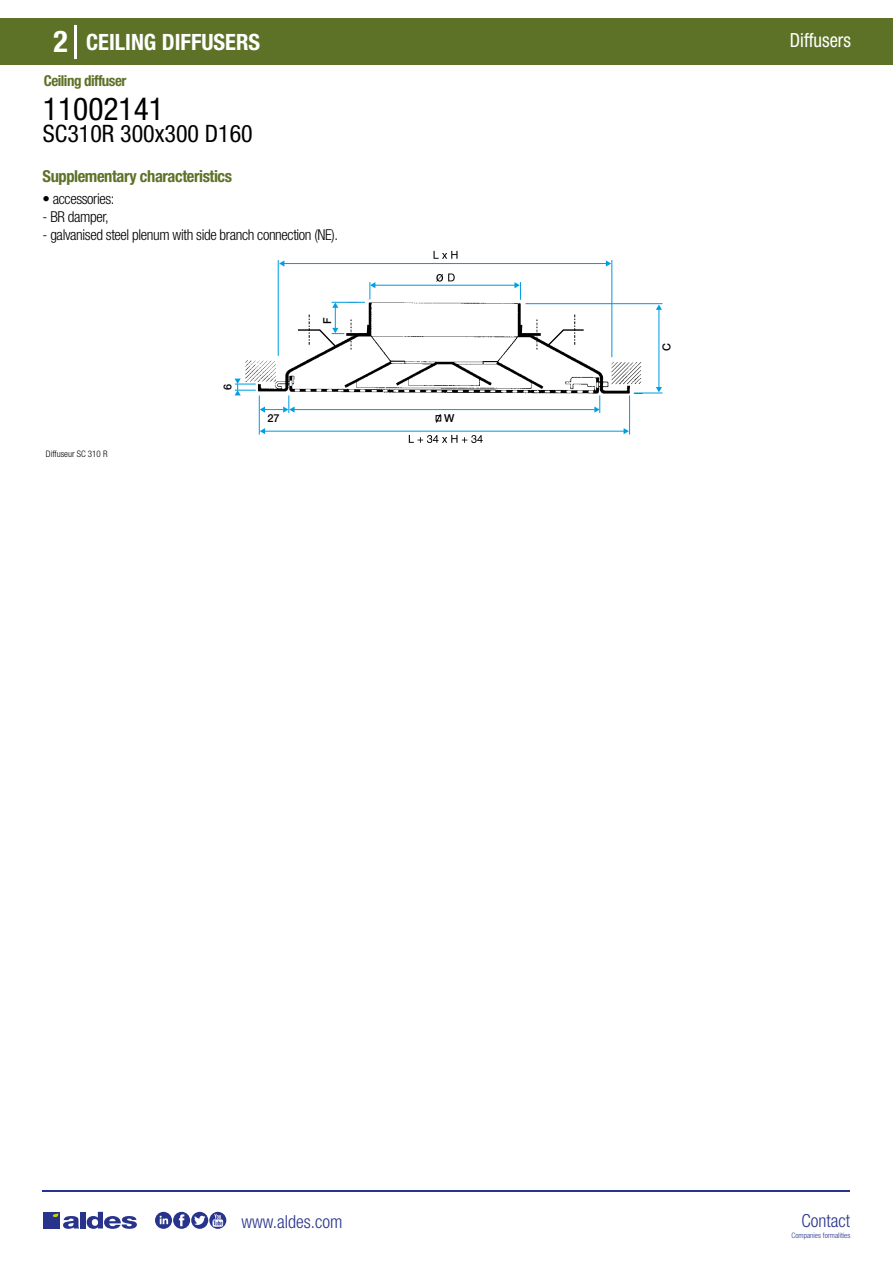
<style>
.page{position:relative;width:893px;height:1263px;background:#fff}
.page>*{position:absolute;margin:0;border:0;box-sizing:border-box;transform-origin:0 0}
.t1{font:condensed 31.5px "Helvetica Neue LT Std";color:#000}
.t2{font:700 condensed 30px "Helvetica Neue LT Std";color:#fff}
.t3{font:condensed 24px "Helvetica Neue LT Std";color:#000}
.t4{font:700 condensed 22.5px "Helvetica Neue LT Std";color:#fff}
.t5{font:condensed 19.5px "Helvetica Neue LT Std";color:#fff;scale:.95 1}
.t6{font:300 condensed 18px "Helvetica Neue";color:#28348b}
.t7{font:700 condensed 16.5px "Helvetica Neue LT Std";letter-spacing:-.025em;color:#5d7227}
.t8{font:300 condensed 15px "Helvetica Neue LT Std";letter-spacing:-.025em;color:#000}
.t9{font:700 condensed 15px "Helvetica Neue LT Std";letter-spacing:-.035em;color:#5d7227}
.t10{font:500 10.95px "Helvetica Neue";color:#000}
.t11{font:300 condensed 9px "Helvetica Neue";color:#000}
.t12{font:300 condensed 7.5px "Helvetica Neue";color:#28348b}
</style>
<div class="page">
<div style="left:0;top:18px;width:893px;height:46px;background:#5d7227"></div>
<hr style="left:74px;top:25px;width:2px;height:33px;background:#fff">
<hr style="left:43px;top:1190px;width:807px;height:1px;background:#28348b">
<svg style="left:155px;top:1212px;width:71px;height:17px"></svg>
<div style="left:43px;top:1212px;width:17px;height:16px;background:#28348b"></div>
<div style="left:80px;top:1212px;width:6px;height:16px;background:#28348b"></div>
<svg style="left:87px;top:1212px;width:50px;height:17px"></svg>
<svg style="left:53px;top:1213px;width:26px;height:16px"></svg>
<svg style="left:234px;top:250px;width:429px;height:193px"></svg>
<hr style="left:658px;top:306px;width:1px;height:82px;background:#009fe3">
<svg style="left:634px;top:387px;width:29px;height:6px"></svg>
<hr style="left:259px;top:395px;width:1px;height:39px;background:#009fe3">
<hr style="left:262px;top:431px;width:362px;height:1px;background:#009fe3">
<svg style="left:624px;top:428px;width:5px;height:6px"></svg>
<svg style="left:260px;top:428px;width:5px;height:6px"></svg>
<svg style="left:409px;top:435px;width:74px;height:8px"></svg>
<hr style="left:629px;top:395px;width:1px;height:39px;background:#009fe3">
<hr style="left:278px;top:260px;width:1px;height:96px;background:#009fe3">
<hr style="left:281px;top:263px;width:326px;height:1px;background:#009fe3">
<svg style="left:606px;top:260px;width:5px;height:7px"></svg>
<svg style="left:279px;top:260px;width:5px;height:7px"></svg>
<hr style="left:611px;top:260px;width:1px;height:97px;background:#009fe3">
<svg style="left:434px;top:251px;width:23px;height:8px"></svg>
<hr style="left:291px;top:409px;width:304px;height:1px;background:#009fe3">
<svg style="left:235px;top:379px;width:60px;height:34px"></svg>
<svg style="left:594px;top:395px;width:6px;height:18px"></svg>
<svg style="left:435px;top:413px;width:6px;height:10px"></svg>
<svg style="left:297px;top:273px;width:366px;height:87px"></svg>
<h2 class="t2" style="left:54px;top:24px;width:16px">2</h2>
<h3 class="t4" style="left:86px;top:28px;width:176px">CEILING DIFFUSERS</h3>
<h3 class="t5" style="left:790px;top:29px;width:66px">Diffusers</h3>
<p class="t9" style="left:44px;top:71px;width:84px">Ceiling diffuser</p>
<h1 class="t1" style="left:43px;top:91px;width:122px">11002141</h1>
<h3 class="t3" style="left:43px;top:120px;width:211px">SC310R 300x300 D160</h3>
<p class="t7" style="left:43px;top:166px;width:191px">Supplementary characteristics</p>
<p class="t8" style="left:43px;top:190px;width:74px">• accessories:</p>
<p class="t8" style="left:43px;top:208px;width:68px">- BR damper,</p>
<p class="t8" style="left:43px;top:226px;width:297px">- galvanised steel plenum with side branch connection (NE).</p>
<p class="t11" style="left:46px;top:449px;width:63px">Diffuseur SC 310 R</p>
<p class="t10" style="left:221px;top:390px;width:8px;rotate:-90deg">6</p>
<p class="t10" style="left:321px;top:324px;width:8px;rotate:-90deg">F</p>
<p class="t10" style="left:267px;top:411px;width:14px">27</p>
<p class="t10" style="left:444px;top:411px;width:12px">W</p>
<p class="t10" style="left:660px;top:351px;width:9px;rotate:-90deg">C</p>
<p class="t6" style="left:241px;top:1211px;width:102px">www.aldes.com</p>
<p class="t6" style="left:801px;top:1211px;width:50px">Contact</p>
<p class="t12" style="left:791px;top:1230px;width:60px">Companies formalities</p>
</div>
